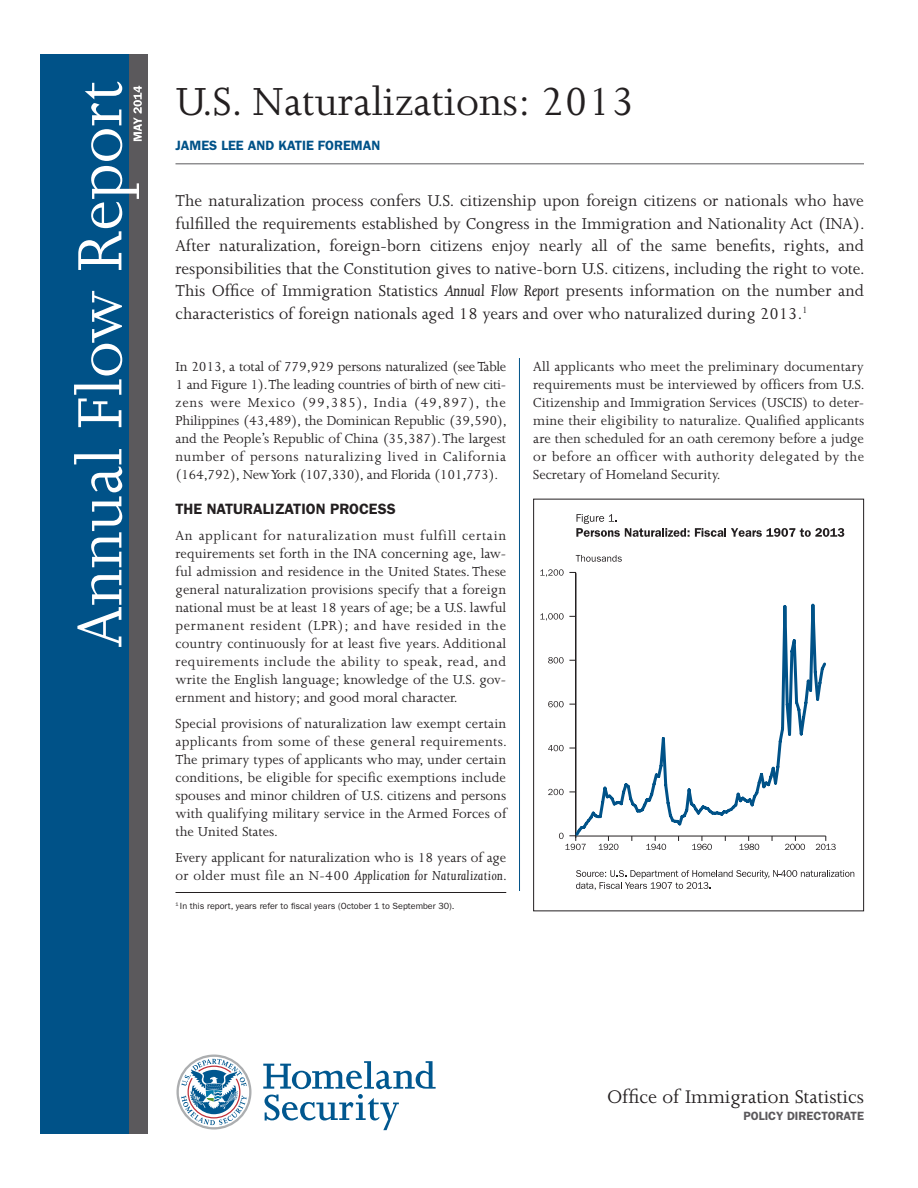
<style>
.page{position:relative;width:918px;height:1188px;background:#fff}
.page>*{position:absolute;margin:0;border:0;box-sizing:border-box;transform-origin:0 0}
.t1{font:45px "Joanna";color:#231f20}
.t2{font:21px "Joanna";color:#231f20}
.intro{font:18px/22.5px "Joanna";color:#231f20;text-align:justify}
.body{font:15px/18px "Joanna";color:#231f20;text-align:justify}
.t3{font:600 15px "ITC Franklin Gothic Std";color:#231f20}
.byline{font:600 13.5px "ITC Franklin Gothic Std";color:#005288}
.t4{font:600 12px "ITC Franklin Gothic Std";color:#5b595c}
.footnote{font:9px "ITC Franklin Gothic Std";color:#231f20}
.s1{font-style:italic}
</style>
<div class="page">
<hr style="left:176px;top:163px;width:688px;height:1px;background:#5b595c">
<hr style="left:519px;top:358px;width:1px;height:533px;background:#005288">
<hr style="left:176px;top:892px;width:330px;height:1px;background:#231f20">
<div style="left:122px;top:54px;width:26px;height:1080px;background:#5b595c"></div>
<div style="left:40px;top:54px;width:89px;height:1080px;background:#005288"></div>
<svg style="left:74px;top:82px;width:68px;height:565px"></svg>
<svg style="left:263px;top:1061px;width:173px;height:69px"></svg>
<svg style="left:176px;top:1055px;width:75px;height:75px"></svg>
<svg style="left:548px;top:789px;width:25px;height:6px"></svg>
<svg style="left:548px;top:745px;width:25px;height:6px"></svg>
<svg style="left:548px;top:701px;width:25px;height:6px"></svg>
<svg style="left:548px;top:657px;width:25px;height:6px"></svg>
<svg style="left:540px;top:613px;width:33px;height:8px"></svg>
<svg style="left:540px;top:569px;width:36px;height:8px"></svg>
<svg style="left:576px;top:514px;width:268px;height:23px"></svg>
<svg style="left:576px;top:555px;width:46px;height:7px"></svg>
<svg style="left:576px;top:870px;width:278px;height:20px"></svg>
<hr style="left:575px;top:573px;width:1px;height:263px;background:#231f20">
<svg style="left:573px;top:602px;width:253px;height:236px"></svg>
<svg style="left:559px;top:833px;width:27px;height:17px"></svg>
<svg style="left:816px;top:836px;width:20px;height:14px"></svg>
<svg style="left:785px;top:836px;width:20px;height:14px"></svg>
<svg style="left:740px;top:836px;width:19px;height:14px"></svg>
<svg style="left:692px;top:836px;width:20px;height:14px"></svg>
<svg style="left:646px;top:836px;width:20px;height:14px"></svg>
<svg style="left:599px;top:836px;width:19px;height:14px"></svg>
<div style="left:533px;top:499px;width:331px;height:412px;border:1px solid #231f20"></div>
<h1 class="t1" style="left:176px;top:77px;width:461px">U.S. Naturalizations: 2013</h1>
<p class="byline" style="left:176px;top:137px;width:206px">JAMES LEE AND KATIE FOREMAN</p>
<p class="intro" style="left:176px;top:190px;width:691px">The naturalization process confers U.S. citizenship upon foreign citizens or nationals who have fulfilled the requirements established by Congress in the Immigration and Nationality Act (INA).<br>After naturalization, foreign-born citizens enjoy nearly all of the same benefits, rights, and responsibilities that the Constitution gives to native-born U.S. citizens, including the right to vote.<br>This Office of Immigration Statistics <span class="s1">Annual Flow Report</span> presents information on the number and characteristics of foreign nationals aged 18 years and over who naturalized during 2013.<sup>1</sup></p>
<p class="body" style="left:176px;top:358px;width:333px">In 2013, a total of 779,929 persons naturalized (see Table 1 and Figure 1). The leading countries of birth of new citi&shy;zens were Mexico (99,385), India (49,897), the Philippines (43,489), the Dominican Republic (39,590), and the People’s Republic of China (35,387). The largest number of persons naturalizing lived in California (164,792), New York (107,330), and Florida (101,773).</p>
<p class="body" style="left:533px;top:358px;width:333px">All applicants who meet the preliminary documentary requirements must be interviewed by officers from U.S.<br>Citizenship and Immigration Services (USCIS) to deter&shy;mine their eligibility to naturalize. Qualified applicants are then scheduled for an oath ceremony before a judge or before an officer with authority delegated by the Secretary of Homeland Security.</p>
<h2 class="t3" style="left:176px;top:500px;width:222px">THE NATURALIZATION PROCESS</h2>
<p class="body" style="left:176px;top:527px;width:332px">An applicant for naturalization must fulfill certain requirements set forth in the INA concerning age, law&shy;ful admission and residence in the United States. These general naturalization provisions specify that a foreign national must be at least 18 years of age; be a U.S. lawful permanent resident (LPR); and have resided in the country continuously for at least five years. Additional requirements include the ability to speak, read, and write the English language; knowledge of the U.S. gov&shy;ernment and history; and good moral character.</p>
<p class="body" style="left:176px;top:715px;width:333px">Special provisions of naturalization law exempt certain applicants from some of these general requirements.<br>The primary types of applicants who may, under certain conditions, be eligible for specific exemptions include spouses and minor children of U.S. citizens and persons with qualifying military service in the Armed Forces of the United States.</p>
<p class="body" style="left:176px;top:849px;width:333px">Every applicant for naturalization who is 18 years of age or older must file an N-400 <span class="s1">Application for Naturalization</span>.</p>
<p class="footnote" style="left:176px;top:901px;width:281px"><sup>1</sup> In this report, years refer to fiscal years (October 1 to September 30).</p>
<h2 class="t2" style="left:607px;top:1086px;width:258px">Office of Immigration Statistics</h2>
<p class="t4" style="left:743px;top:1109px;width:122px">POLICY DIRECTORATE</p>
</div>
